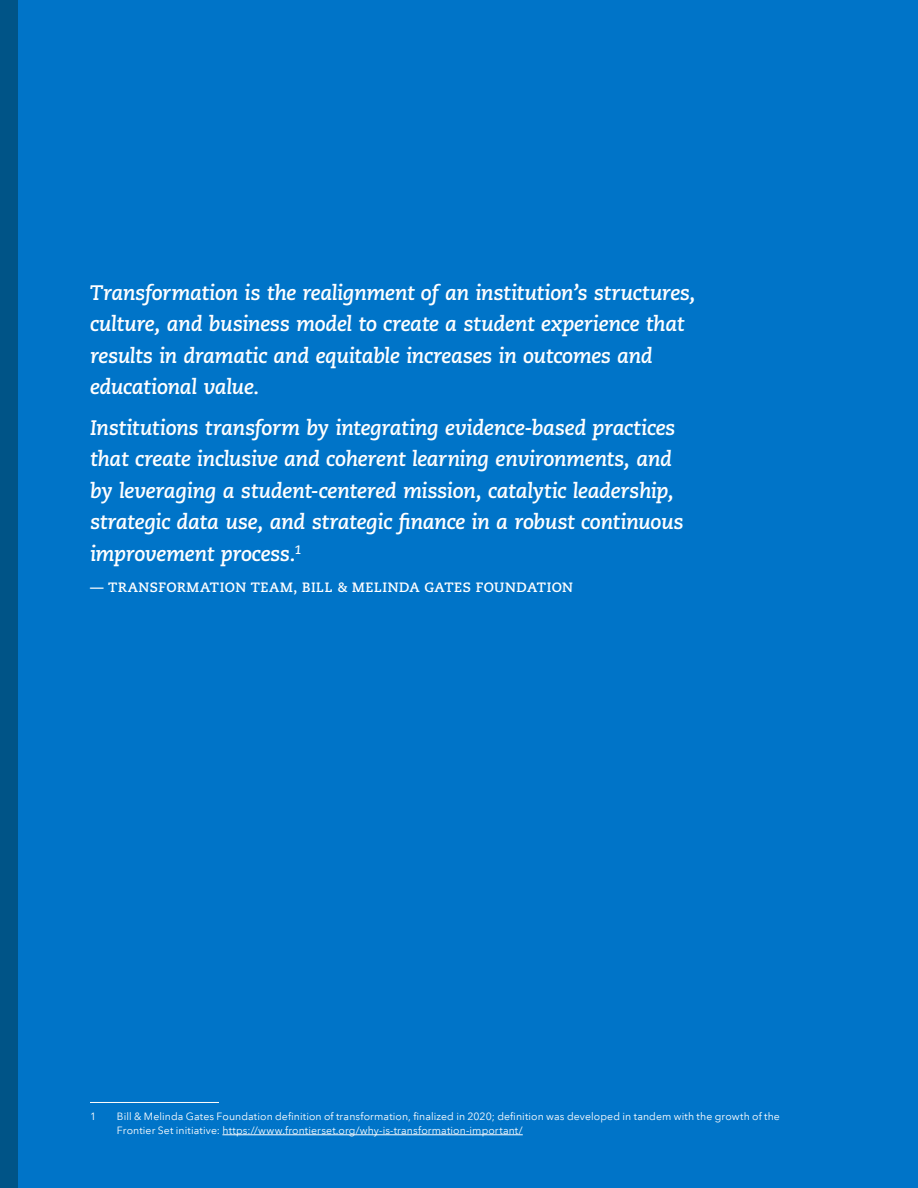
<style>
.page{position:relative;width:918px;height:1188px;background:#0074c8}
.page>*{position:absolute;margin:0;border:0;box-sizing:border-box;transform-origin:0 0}
.t1{font:italic 700 21px/31.5px "Caecilia LT Pro 76";letter-spacing:-.02em;color:#fff}
.t2{font:700 13.5px "Caecilia LT Pro 75";letter-spacing:.035em;color:#fff}
.t3{font:10.5px/13.5px "Avenir Next LT Pro";letter-spacing:.01em;color:#fff}
</style>
<div class="page">
<div style="left:0;top:0;width:18px;height:1188px;background:#005487"></div>
<hr style="left:222px;top:1135px;width:301px;height:1px;background:#fff">
<hr style="left:90px;top:1102px;width:129px;height:1px;background:#fff">
<p class="t1" style="left:90px;top:276px;width:607px">Transformation is the realignment of an institution’s structures, culture, and business model to create a student experience that results in dramatic and equitable increases in outcomes and educational value.</p>
<p class="t1" style="left:90px;top:411px;width:595px">Institutions transform by integrating evidence-based practices that create inclusive and coherent learning environments, and by leveraging a student-centered mission, catalytic leadership, strategic data use, and strategic finance in a robust continuous improvement process.<sup>1</sup></p>
<p class="t2" style="left:90px;top:578px;width:485px">— TRANSFORMATION TEAM, BILL &amp; MELINDA GATES FOUNDATION</p>
<p class="t3" style="left:90px;top:1110px;width:8px">1</p>
<p class="t3" style="left:117px;top:1110px;width:664px">Bill &amp; Melinda Gates Foundation definition of transformation, finalized in 2020; definition was developed in tandem with the growth of the<br>Frontier Set initiative: https://www.frontierset.org/why-is-transformation-important/</p>
</div>
